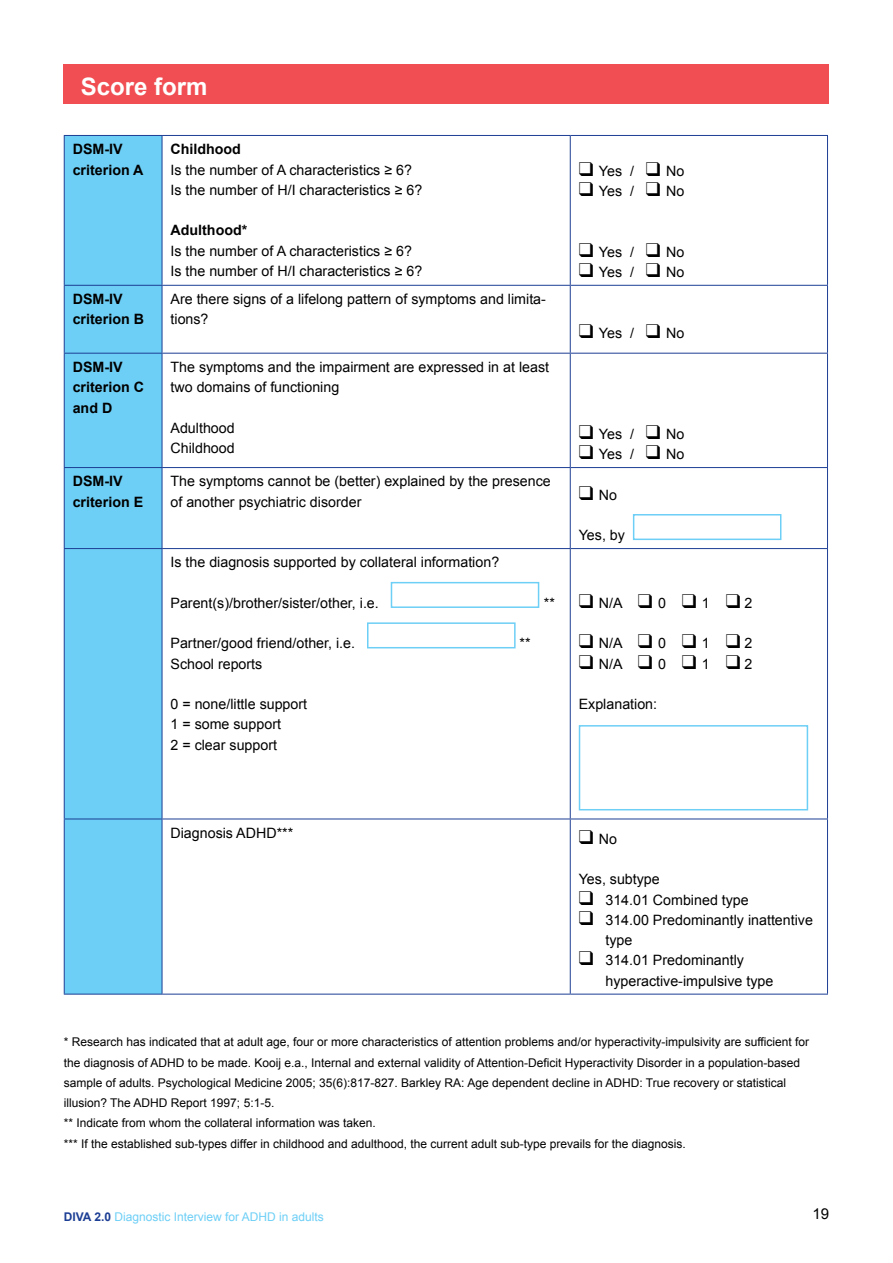
<style>
.page{position:relative;width:893px;height:1263px;background:#fff}
.page>*{position:absolute;margin:0;border:0;box-sizing:border-box;transform-origin:0 0}
.t1{font:700 24px "Arial";color:#fff}
.t2{font:15px "Arial";color:#000}
.t3{font:14.25px/20.2px "Arial";color:#000}
.t4{font:700 14.25px/20.2px "Arial";color:#000}
.t5{font:12px/20.2px "Arial";color:#000}
.t6{font:12px "Arial";color:#6dcff6}
.s1{font-weight:700;color:#1c3e94}
</style>
<div class="page">
<div style="left:64px;top:64px;width:765px;height:40px;background:#f04e53"></div>
<div style="left:65px;top:136px;width:97px;height:858px;background:#6dcff6"></div>
<hr style="left:64px;top:135px;width:98px;height:1px;background:#1c3e94">
<hr style="left:64px;top:136px;width:1px;height:149px;background:#1c3e94">
<hr style="left:162px;top:135px;width:408px;height:1px;background:#1c3e94">
<hr style="left:162px;top:136px;width:1px;height:149px;background:#1c3e94">
<hr style="left:570px;top:135px;width:258px;height:1px;background:#1c3e94">
<hr style="left:570px;top:136px;width:1px;height:149px;background:#1c3e94">
<hr style="left:827px;top:136px;width:1px;height:149px;background:#1c3e94">
<hr style="left:64px;top:285px;width:98px;height:1px;background:#1c3e94">
<hr style="left:64px;top:286px;width:1px;height:67px;background:#1c3e94">
<hr style="left:162px;top:285px;width:408px;height:1px;background:#1c3e94">
<hr style="left:162px;top:286px;width:1px;height:67px;background:#1c3e94">
<hr style="left:570px;top:285px;width:258px;height:1px;background:#1c3e94">
<hr style="left:570px;top:286px;width:1px;height:67px;background:#1c3e94">
<hr style="left:827px;top:286px;width:1px;height:67px;background:#1c3e94">
<hr style="left:64px;top:353px;width:98px;height:1px;background:#1c3e94">
<hr style="left:64px;top:354px;width:1px;height:113px;background:#1c3e94">
<hr style="left:162px;top:353px;width:408px;height:1px;background:#1c3e94">
<hr style="left:162px;top:354px;width:1px;height:113px;background:#1c3e94">
<hr style="left:570px;top:353px;width:258px;height:1px;background:#1c3e94">
<hr style="left:570px;top:354px;width:1px;height:113px;background:#1c3e94">
<hr style="left:827px;top:354px;width:1px;height:113px;background:#1c3e94">
<hr style="left:64px;top:467px;width:98px;height:1px;background:#1c3e94">
<hr style="left:64px;top:468px;width:1px;height:80px;background:#1c3e94">
<hr style="left:162px;top:467px;width:408px;height:1px;background:#1c3e94">
<hr style="left:162px;top:468px;width:1px;height:80px;background:#1c3e94">
<hr style="left:570px;top:467px;width:258px;height:1px;background:#1c3e94">
<hr style="left:570px;top:468px;width:1px;height:80px;background:#1c3e94">
<hr style="left:827px;top:468px;width:1px;height:80px;background:#1c3e94">
<hr style="left:64px;top:548px;width:98px;height:1px;background:#1c3e94">
<hr style="left:64px;top:549px;width:1px;height:269px;background:#1c3e94">
<hr style="left:162px;top:548px;width:408px;height:1px;background:#1c3e94">
<hr style="left:162px;top:549px;width:1px;height:269px;background:#1c3e94">
<hr style="left:570px;top:548px;width:258px;height:1px;background:#1c3e94">
<hr style="left:570px;top:549px;width:1px;height:269px;background:#1c3e94">
<hr style="left:827px;top:549px;width:1px;height:269px;background:#1c3e94">
<hr style="left:64px;top:818px;width:98px;height:1px;background:#1c3e94">
<hr style="left:64px;top:819px;width:1px;height:175px;background:#1c3e94">
<hr style="left:162px;top:818px;width:408px;height:1px;background:#1c3e94">
<hr style="left:162px;top:819px;width:1px;height:175px;background:#1c3e94">
<hr style="left:570px;top:818px;width:258px;height:1px;background:#1c3e94">
<hr style="left:570px;top:819px;width:1px;height:175px;background:#1c3e94">
<hr style="left:827px;top:819px;width:1px;height:175px;background:#1c3e94">
<hr style="left:64px;top:994px;width:98px;height:1px;background:#1c3e94">
<hr style="left:162px;top:994px;width:408px;height:1px;background:#1c3e94">
<hr style="left:570px;top:994px;width:258px;height:1px;background:#1c3e94">
<div style="left:633px;top:514px;width:148px;height:26px;background:#fff;border:2px solid #6dcff6"></div>
<div style="left:391px;top:582px;width:148px;height:26px;background:#fff;border:2px solid #6dcff6"></div>
<div style="left:367px;top:622px;width:149px;height:26px;background:#fff;border:2px solid #6dcff6"></div>
<div style="left:579px;top:725px;width:229px;height:85px;background:#fff;border:2px solid #6dcff6"></div>
<h1 class="t1" style="left:81px;top:73px;width:128px">Score form</h1>
<p class="t4" style="left:73px;top:139px;width:72px">DSM-IV criterion A</p>
<p class="t4" style="left:171px;top:139px;width:72px">Childhood</p>
<p class="t3" style="left:171px;top:159px;width:253px">Is the number of A characteristics ≥ 6?<br>Is the number of H/I characteristics ≥ 6?</p>
<p class="t4" style="left:171px;top:220px;width:78px">Adulthood*</p>
<p class="t3" style="left:171px;top:240px;width:253px">Is the number of A characteristics ≥ 6?<br>Is the number of H/I characteristics ≥ 6?</p>
<p class="t4" style="left:73px;top:289px;width:73px">DSM-IV criterion B</p>
<p class="t3" style="left:171px;top:289px;width:377px">Are there signs of a lifelong pattern of symptoms and limita&shy;tions?</p>
<p class="t3" style="left:579px;top:160px;width:107px">❑ Yes / ❑ No</p>
<p class="t3" style="left:579px;top:181px;width:107px">❑ Yes / ❑ No</p>
<p class="t3" style="left:579px;top:241px;width:107px">❑ Yes / ❑ No</p>
<p class="t3" style="left:579px;top:262px;width:107px">❑ Yes / ❑ No</p>
<p class="t3" style="left:579px;top:322px;width:107px">❑ Yes / ❑ No</p>
<p class="t4" style="left:73px;top:357px;width:73px">DSM-IV criterion C and D</p>
<p class="t3" style="left:171px;top:357px;width:380px">The symptoms and the impairment are expressed in at least two domains of functioning</p>
<p class="t3" style="left:171px;top:418px;width:66px">Adulthood<br>Childhood</p>
<p class="t3" style="left:579px;top:424px;width:107px">❑ Yes / ❑ No</p>
<p class="t3" style="left:579px;top:444px;width:107px">❑ Yes / ❑ No</p>
<p class="t4" style="left:73px;top:471px;width:72px">DSM-IV criterion E</p>
<p class="t3" style="left:171px;top:471px;width:382px">The symptoms cannot be (better) explained by the presence of another psychiatric disorder</p>
<p class="t3" style="left:579px;top:484px;width:40px">❑ No</p>
<p class="t3" style="left:579px;top:525px;width:48px">Yes, by</p>
<p class="t3" style="left:171px;top:552px;width:330px">Is the diagnosis supported by collateral information?</p>
<p class="t3" style="left:171px;top:593px;width:210px">Parent(s)/brother/sister/other, i.e.</p>
<p class="t3" style="left:544px;top:593px;width:13px">**</p>
<p class="t3" style="left:171px;top:633px;width:186px">Partner/good friend/other, i.e.</p>
<p class="t3" style="left:520px;top:633px;width:13px">**</p>
<p class="t3" style="left:171px;top:653px;width:93px">School reports</p>
<p class="t3" style="left:171px;top:694px;width:138px">0 = none/little support<br>1 = some support<br>2 = clear support</p>
<p class="t3" style="left:579px;top:593px;width:175px">❑ N/A ❑ 0 ❑ 1 ❑ 2</p>
<p class="t3" style="left:579px;top:633px;width:175px">❑ N/A ❑ 0 ❑ 1 ❑ 2</p>
<p class="t3" style="left:579px;top:653px;width:175px">❑ N/A ❑ 0 ❑ 1 ❑ 2</p>
<p class="t3" style="left:579px;top:694px;width:80px">Explanation:</p>
<p class="t3" style="left:171px;top:823px;width:124px">Diagnosis ADHD***</p>
<p class="t3" style="left:579px;top:829px;width:40px">❑ No</p>
<p class="t3" style="left:579px;top:869px;width:83px">Yes, subtype</p>
<p class="t3" style="left:579px;top:889px;width:172px">❑ 314.01 Combined type</p>
<p class="t3" style="left:605px;top:910px;width:209px;text-indent:-27px">❑ 314.00 Predominantly inattentive type</p>
<p class="t3" style="left:605px;top:950px;width:169px;text-indent:-27px">❑ 314.01 Predominantly hyperactive-impulsive type</p>
<p class="t5" style="left:64px;top:1032px;width:747px">* Research has indicated that at adult age, four or more characteristics of attention problems and/or hyperactivity-impulsivity are sufficient for the diagnosis of ADHD to be made. Kooij e.a., Internal and external validity of Attention-Deficit Hyperactivity Disorder in a population-based sample of adults. Psychological Medicine 2005; 35(6):817-827. Barkley RA: Age dependent decline in ADHD: True recovery or statistical illusion? The ADHD Report 1997; 5:1-5.<br>** Indicate from whom the collateral information was taken.<br>*** If the established sub-types differ in childhood and adulthood, the current adult sub-type prevails for the diagnosis.</p>
<p class="t6" style="left:64px;top:1210px;width:262px"><span class="s1">DIVA 2.0</span> Diagnostic Interview for ADHD in adults</p>
<p class="t2" style="left:812px;top:1205px;width:18px">19</p>
</div>
